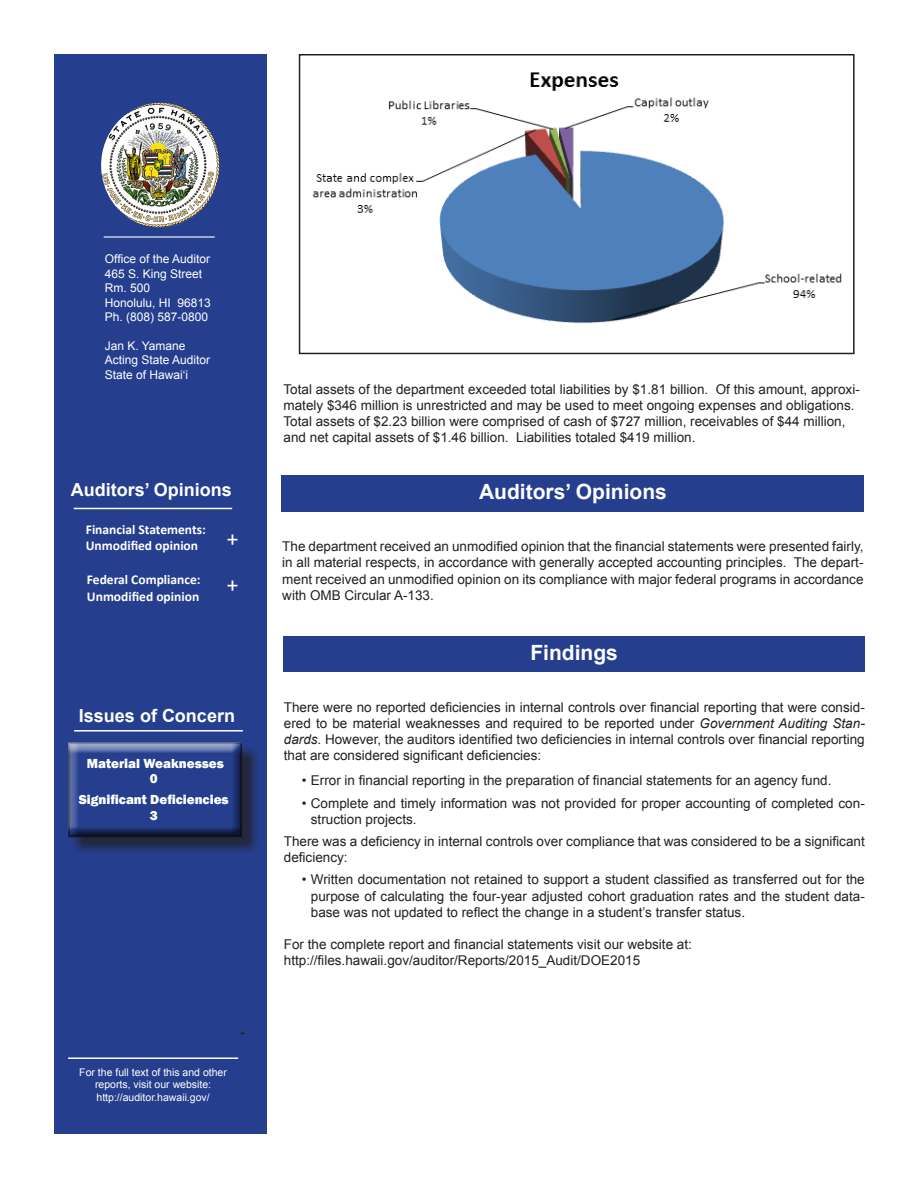
<style>
.page{position:relative;width:918px;height:1188px;background:#fff}
.page>*{position:absolute;margin:0;border:0;box-sizing:border-box;transform-origin:0 0}
.t1{font:700 21px "Arial";color:#fff}
.t2{font:21px "Arial";color:#fff}
.t3{font:700 18px "Arial";color:#fff}
.t4{font:13.5px/16.2px "Arial";color:#231f20;text-align:justify}
.t5{font:700 13.5px/16.2px "Calibri";color:#fff}
.t6{font:800 13.5px "Franklin Gothic";color:#fff}
.t7{font:12px "Arial";color:#fff}
.t8{font:10.5px/12.6px "Arial";color:#fff;text-align:center}
.s1{font-style:italic}
</style>
<div class="page">
<div style="left:54px;top:54px;width:212px;height:1080px;background:#253f8e"></div>
<div style="left:284px;top:636px;width:581px;height:36px;background:#253f8e"></div>
<img style="left:101px;top:103px;width:118px;height:124px">
<hr style="left:104px;top:236px;width:111px;height:2px;background:#fff">
<div style="left:282px;top:475px;width:582px;height:37px;background:#253f8e"></div>
<div style="left:70px;top:745px;width:191px;height:111px;background:#231f20;opacity:.75"></div>
<div style="left:63px;top:742px;width:182px;height:98px;background:#231f20;opacity:.75"></div>
<hr style="left:74px;top:730px;width:169px;height:2px;background:#fff">
<hr style="left:68px;top:1058px;width:170px;height:1px;background:#fff">
<hr style="left:74px;top:508px;width:158px;height:1px;background:#fff">
<img style="left:312px;top:72px;width:530px;height:251px">
<div style="left:299px;top:54px;width:556px;height:300px;border:2px solid #231f20"></div>
<p class="t7" style="left:105px;top:251px;width:107px">Office of the Auditor</p>
<p class="t7" style="left:105px;top:266px;width:99px">465 S. King Street</p>
<p class="t7" style="left:105px;top:280px;width:47px">Rm. 500</p>
<p class="t7" style="left:105px;top:294px;width:108px">Honolulu, HI 96813</p>
<p class="t7" style="left:105px;top:309px;width:105px">Ph. (808) 587-0800</p>
<p class="t7" style="left:105px;top:338px;width:82px">Jan K. Yamane</p>
<p class="t7" style="left:105px;top:352px;width:107px">Acting State Auditor</p>
<p class="t7" style="left:105px;top:366px;width:85px">State of Hawai‘i</p>
<p class="t3" style="left:71px;top:477px;width:163px">Auditors’ Opinions</p>
<p class="t2" style="left:226px;top:526px;width:14px">+</p>
<p class="t2" style="left:226px;top:572px;width:14px">+</p>
<p class="t5" style="left:86px;top:521px;width:122px">Financial Statements:<br>Unmodified opinion</p>
<p class="t5" style="left:87px;top:572px;width:115px">Federal Compliance:<br>Unmodified opinion</p>
<p class="t3" style="left:79px;top:704px;width:158px">Issues of Concern</p>
<p class="t6" style="left:87px;top:755px;width:139px">Material Weaknesses</p>
<p class="t6" style="left:150px;top:770px;width:9px">0</p>
<p class="t6" style="left:79px;top:791px;width:152px">Significant Deficiencies</p>
<p class="t6" style="left:150px;top:807px;width:9px">3</p>
<p class="t8" style="left:79px;top:1066px;width:149px">For the full text of this and other reports, visit our website:</p>
<p class="t8" style="left:97px;top:1091px;width:115px">http://auditor.hawaii.gov/</p>
<p class="t4" style="left:284px;top:381px;width:578px;text-align:left">Total assets of the department exceeded total liabilities by $1.81 billion. Of this amount, approxi&shy;mately $346 million is unrestricted and may be used to meet ongoing expenses and obligations.<br>Total assets of $2.23 billion were comprised of cash of $727 million, receivables of $44 million, and net capital assets of $1.46 billion. Liabilities totaled $419 million.</p>
<p class="t1" style="left:479px;top:478px;width:189px">Auditors’ Opinions</p>
<p class="t4" style="left:282px;top:539px;width:583px">The department received an unmodified opinion that the financial statements were presented fairly, in all material respects, in accordance with generally accepted accounting principles. The depart&shy;ment received an unmodified opinion on its compliance with major federal programs in accordance with OMB Circular A-133.</p>
<p class="t1" style="left:530px;top:639px;width:89px">Findings</p>
<p class="t4" style="left:284px;top:699px;width:583px">There were no reported deficiencies in internal controls over financial reporting that were consid&shy;ered to be material weaknesses and required to be reported under <span class="s1">Government Auditing Stan&shy;dards</span>. However, the auditors identified two deficiencies in internal controls over financial reporting that are considered significant deficiencies:</p>
<p class="t4" style="left:302px;top:773px;width:531px">• Error in financial reporting in the preparation of financial statements for an agency fund.</p>
<p class="t4" style="left:311px;top:795px;width:556px;text-indent:-9px">• Complete and timely information was not provided for proper accounting of completed con&shy;struction projects.</p>
<p class="t4" style="left:284px;top:833px;width:582px">There was a deficiency in internal controls over compliance that was considered to be a significant deficiency:</p>
<p class="t4" style="left:311px;top:872px;width:556px;text-indent:-9px">• Written documentation not retained to support a student classified as transferred out for the purpose of calculating the four-year adjusted cohort graduation rates and the student data&shy;base was not updated to reflect the change in a student’s transfer status.</p>
<p class="t4" style="left:284px;top:936px;width:410px">For the complete report and financial statements visit our website at:</p>
<p class="t4" style="left:284px;top:953px;width:358px">http://files.hawaii.gov/auditor/Reports/2015_Audit/DOE2015</p>
</div>
